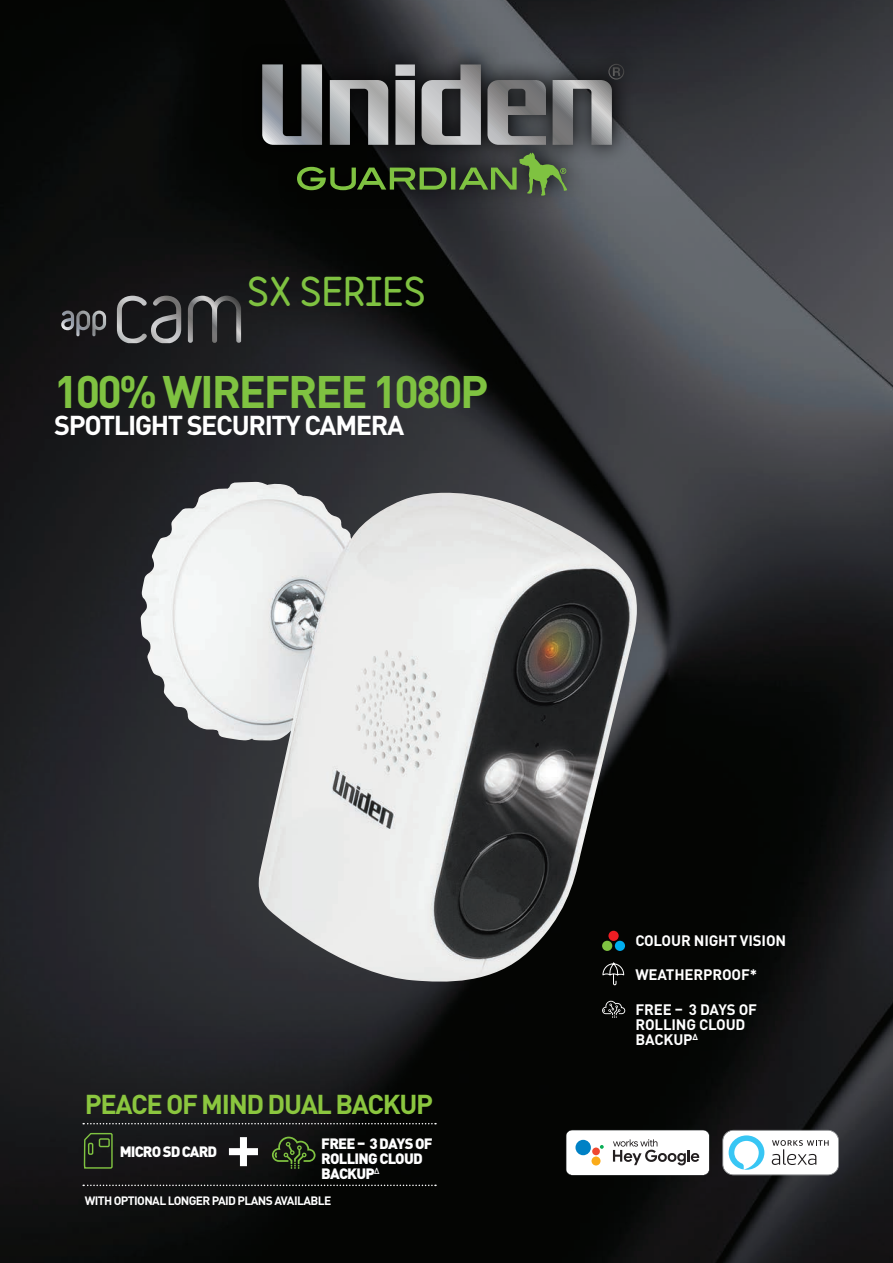
<style>
.page{position:relative;width:893px;height:1263px;background:#fff}
.page>*{position:absolute;margin:0;border:0;box-sizing:border-box;transform-origin:0 0}
.Product_Title{font:700 45px "DINOT";letter-spacing:-.05em;color:#7fc241}
.t1{font:900 35.7px "Variable";color:#7fc241}
.Sub_Head{font:700 27px "DINOT";letter-spacing:-.05em;color:#fff}
.t2{font:700 27px "DINOT";letter-spacing:-.05em;color:#8bc63f}
.t3{font:700 15px/15px "DINOT";letter-spacing:-.01em;color:#fff}
.t4{font:900 14.85px/14.5px "DINOT";letter-spacing:-.05em;color:#fff}
.t5{font:700 12px "DINOT";letter-spacing:-.05em;color:#fff}
</style>
<div class="page">
<img style="left:0;top:0;width:893px;height:1263px">
<svg style="left:602px;top:1001px;width:23px;height:17px"></svg>
<svg style="left:83px;top:997px;width:353px;height:172px;background:#1d1e1f"></svg>
<svg style="left:83px;top:1184px;width:353px;height:2px"></svg>
<svg style="left:722px;top:1130px;width:117px;height:45px"></svg>
<svg style="left:566px;top:1130px;width:143px;height:45px"></svg>
<div style="left:592px;top:1147px;width:8px;height:8px;background:#ef4830;border-radius:50%"></div>
<div style="left:591px;top:1156px;width:9px;height:9px;background:#faab1a;border-radius:50%"></div>
<div style="left:575px;top:1140px;width:16px;height:15px;background:#0081c5;border-radius:50%"></div>
<svg style="left:242px;top:44px;width:401px;height:170px;background:#2c2e30"></svg>
<svg style="left:297px;top:153px;width:270px;height:43px;background:#334426"></svg>
<svg style="left:262px;top:64px;width:362px;height:81px;background:#6c6d6f"></svg>
<img style="left:141px;top:482px;width:496px;height:503px">
<svg style="left:117px;top:296px;width:64px;height:47px;background:#4b4b4c"></svg>
<svg style="left:188px;top:296px;width:53px;height:47px;background:#414142"></svg>
<svg style="left:61px;top:311px;width:45px;height:25px"></svg>
<h2 class="t1" style="left:247px;top:268px;width:180px">SX SERIES</h2>
<p class="Product_Title" style="left:54px;top:361px;width:436px">100% WIREFREE 1080P</p>
<p class="Sub_Head" style="left:54px;top:407px;width:352px">SPOTLIGHT SECURITY CAMERA</p>
<p class="t2" style="left:85px;top:1086px;width:350px">PEACE OF MIND DUAL BACKUP</p>
<p class="t4" style="left:120px;top:1143px;width:99px">MICRO SD CARD</p>
<p class="t4" style="left:321px;top:1136px;width:113px">FREE – 3 DAYS OF<br>ROLLING CLOUD<br>BACKUP<sup>∆</sup></p>
<p class="t5" style="left:85px;top:1192px;width:248px">WITH OPTIONAL LONGER PAID PLANS AVAILABLE</p>
<p class="t3" style="left:635px;top:932px;width:152px">COLOUR NIGHT VISION</p>
<p class="t3" style="left:635px;top:967px;width:123px">WEATHERPROOF*</p>
<p class="t3" style="left:635px;top:1001px;width:123px">FREE – 3 DAYS OF</p>
<p class="t3" style="left:635px;top:1016px;width:112px">ROLLING CLOUD<br>BACKUP<sup>∆</sup></p>
</div>
